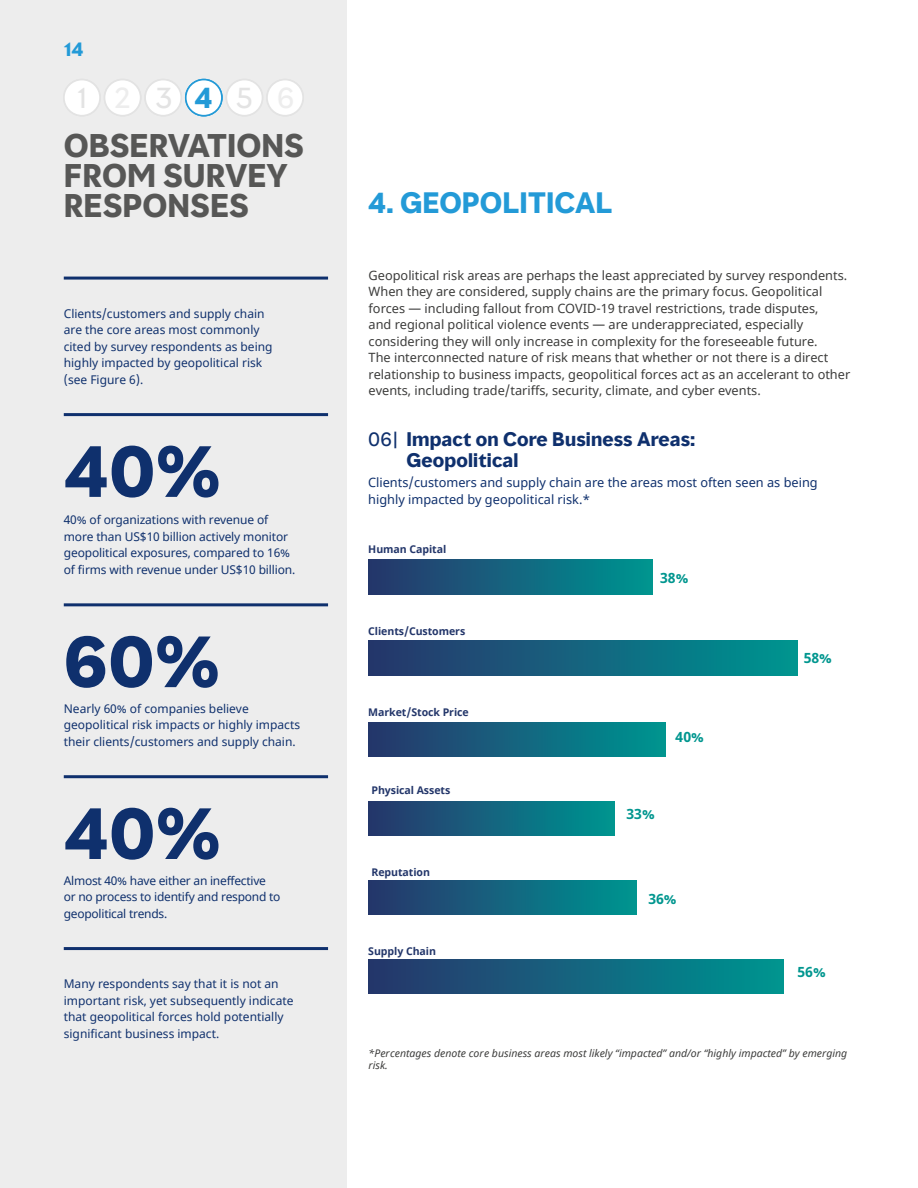
<style>
.page{position:relative;width:918px;height:1188px;background:#fff}
.page>*{position:absolute;margin:0;border:0;box-sizing:border-box;transform-origin:0 0}
.Stats__50_53__DBlue{font:700 67.5px "MMC Display";color:#0f306d}
.Sidebar_Headline__20{font:700 30px/30px "MMC Display";color:#575756}
.Body_Headline__20_20{font:700 27px "MMC Display";color:#239ad7}
.t1{font:27px "MMC Display";color:#e3e3e3}
.Figures_Title__12_14{font:700 18px/21px "MMC Display";letter-spacing:.01em;color:#0f306d}
.t2{font:700 18px "MMC Display";color:#239ad7}
.t3{font:700 14.1px "Noto Sans";color:#01968f}
.Body__8_5_11{font:12.75px/16.5px "Noto Sans";color:#3c3c3b}
.Figures_Description{font:12.75px/16.5px "Noto Sans";color:#0f306d}
.Stats_Body__9_12__DB{font:12px/16.5px "Noto Sans";color:#0f306d}
.Stats_Body__9_12__DB-2{font:12px/16.5px "Noto Sans";letter-spacing:-.02em;color:#0f306d}
.t4{font:700 10.65px "Noto Sans";letter-spacing:-.005em;color:#23366a}
.Source__7_8{font:italic 10.5px/12px "Noto Sans";color:#3c3c3b}
.s1{font-weight:400}
</style>
<div class="page">
<div style="left:0;top:0;width:347px;height:1188px;background:#ededed"></div>
<div style="left:368px;top:559px;width:284px;height:35px;background:linear-gradient(to right,#29346b,#009591)"></div>
<div style="left:368px;top:641px;width:430px;height:35px;background:linear-gradient(to right,#28346b,#009591)"></div>
<div style="left:368px;top:722px;width:298px;height:35px;background:linear-gradient(to right,#29346b,#009591)"></div>
<div style="left:368px;top:801px;width:247px;height:35px;background:linear-gradient(to right,#29346b,#009591)"></div>
<div style="left:368px;top:880px;width:269px;height:35px;background:linear-gradient(to right,#29346b,#009591)"></div>
<div style="left:368px;top:959px;width:416px;height:35px;background:linear-gradient(to right,#28346b,#009591)"></div>
<hr style="left:64px;top:603px;width:264px;height:3px;background:#0f306d">
<hr style="left:64px;top:277px;width:264px;height:3px;background:#0f306d">
<hr style="left:64px;top:775px;width:264px;height:3px;background:#0f306d">
<hr style="left:64px;top:947px;width:264px;height:3px;background:#0f306d">
<hr style="left:64px;top:413px;width:264px;height:3px;background:#0f306d">
<div style="left:64px;top:80px;width:36px;height:36px;background:#fff;border-radius:50%"></div>
<div style="left:63px;top:79px;width:38px;height:38px;border:2px solid #e3e3e3;border-radius:50%"></div>
<div style="left:145px;top:80px;width:36px;height:36px;background:#fff;border-radius:50%"></div>
<div style="left:144px;top:79px;width:38px;height:38px;border:2px solid #e3e3e3;border-radius:50%"></div>
<div style="left:226px;top:80px;width:37px;height:36px;background:#fff;border-radius:50%"></div>
<div style="left:226px;top:79px;width:37px;height:38px;border:2px solid #e3e3e3;border-radius:50%"></div>
<div style="left:105px;top:80px;width:36px;height:36px;background:#fff;border-radius:50%"></div>
<div style="left:104px;top:79px;width:37px;height:38px;border:2px solid #e3e3e3;border-radius:50%"></div>
<div style="left:186px;top:80px;width:36px;height:36px;background:#fff;border-radius:50%"></div>
<div style="left:185px;top:79px;width:38px;height:38px;border:2px solid #239ad7;border-radius:50%"></div>
<div style="left:267px;top:80px;width:36px;height:36px;background:#fff;border-radius:50%"></div>
<div style="left:266px;top:79px;width:38px;height:38px;border:2px solid #e3e3e3;border-radius:50%"></div>
<h3 class="t2" style="left:64px;top:38px;width:21px">14</h3>
<p class="t1" style="left:77px;top:80px;width:11px">1</p>
<p class="t1" style="left:155px;top:80px;width:18px">3</p>
<p class="Body_Headline__20_20" style="left:194px;top:80px;width:19px">4</p>
<p class="t1" style="left:236px;top:80px;width:19px">5</p>
<p class="Sidebar_Headline__20" style="left:64px;top:131px;width:242px">OBSERVATIONS<br>FROM SURVEY<br>RESPONSES</p>
<p class="Stats_Body__9_12__DB" style="left:64px;top:305px;width:210px">Clients/customers and supply chain are the core areas most commonly cited by survey respondents as being highly impacted by geopolitical risk (see Figure 6).</p>
<p class="Stats__50_53__DBlue" style="left:64px;top:427px;width:158px">40%</p>
<p class="Stats_Body__9_12__DB" style="left:64px;top:512px;width:233px">40% of organizations with revenue of more than US$10 billion actively monitor geopolitical exposures, compared to 16% of firms with revenue under US$10 billion.</p>
<p class="Stats__50_53__DBlue" style="left:64px;top:617px;width:157px">60%</p>
<p class="Stats_Body__9_12__DB" style="left:64px;top:701px;width:238px">Nearly 60% of companies believe geopolitical risk impacts or highly impacts their clients/customers and supply chain.</p>
<p class="Stats__50_53__DBlue" style="left:64px;top:789px;width:158px">40%</p>
<p class="Stats_Body__9_12__DB-2" style="left:64px;top:872px;width:218px">Almost 40% have either an ineffective or no process to identify and respond to geopolitical trends.</p>
<p class="Stats_Body__9_12__DB" style="left:64px;top:976px;width:231px">Many respondents say that it is not an important risk, yet subsequently indicate that geopolitical forces hold potentially significant business impact.</p>
<h3 class="Body_Headline__20_20" style="left:368px;top:185px;width:246px">4. GEOPOLITICAL</h3>
<p class="Body__8_5_11" style="left:369px;top:267px;width:483px">Geopolitical risk areas are perhaps the least appreciated by survey respondents.<br>When they are considered, supply chains are the primary focus. Geopolitical forces — including fallout from COVID-19 travel restrictions, trade disputes,<br>and regional political violence events — are underappreciated, especially considering they will only increase in complexity for the foreseeable future.<br>The interconnected nature of risk means that whether or not there is a direct relationship to business impacts, geopolitical forces act as an accelerant to other events, including trade/tariffs, security, climate, and cyber events.</p>
<p class="Figures_Title__12_14" style="left:406px;top:429px;width:291px;text-indent:-38px"><span class="s1">06|</span> Impact on Core Business Areas:<br>Geopolitical</p>
<p class="Figures_Description" style="left:368px;top:475px;width:451px">Clients/customers and supply chain are the areas most often seen as being highly impacted by geopolitical risk.*</p>
<p class="t4" style="left:368px;top:542px;width:79px">Human Capital</p>
<p class="t4" style="left:368px;top:623px;width:98px">Clients/Customers</p>
<p class="t4" style="left:368px;top:705px;width:102px">Market/Stock Price</p>
<p class="t4" style="left:371px;top:783px;width:80px">Physical Assets</p>
<p class="t4" style="left:371px;top:864px;width:60px">Reputation</p>
<p class="t4" style="left:368px;top:944px;width:69px">Supply Chain</p>
<p class="t3" style="left:660px;top:567px;width:30px">38%</p>
<p class="t3" style="left:676px;top:727px;width:30px">40%</p>
<p class="t3" style="left:626px;top:803px;width:30px">33%</p>
<p class="t3" style="left:648px;top:889px;width:30px">36%</p>
<p class="t3" style="left:804px;top:648px;width:30px">58%</p>
<p class="t3" style="left:798px;top:961px;width:30px">56%</p>
<p class="Source__7_8" style="left:369px;top:1047px;width:480px">*Percentages denote core business areas most likely “impacted” and/or “highly impacted” by emerging risk.</p>
</div>
